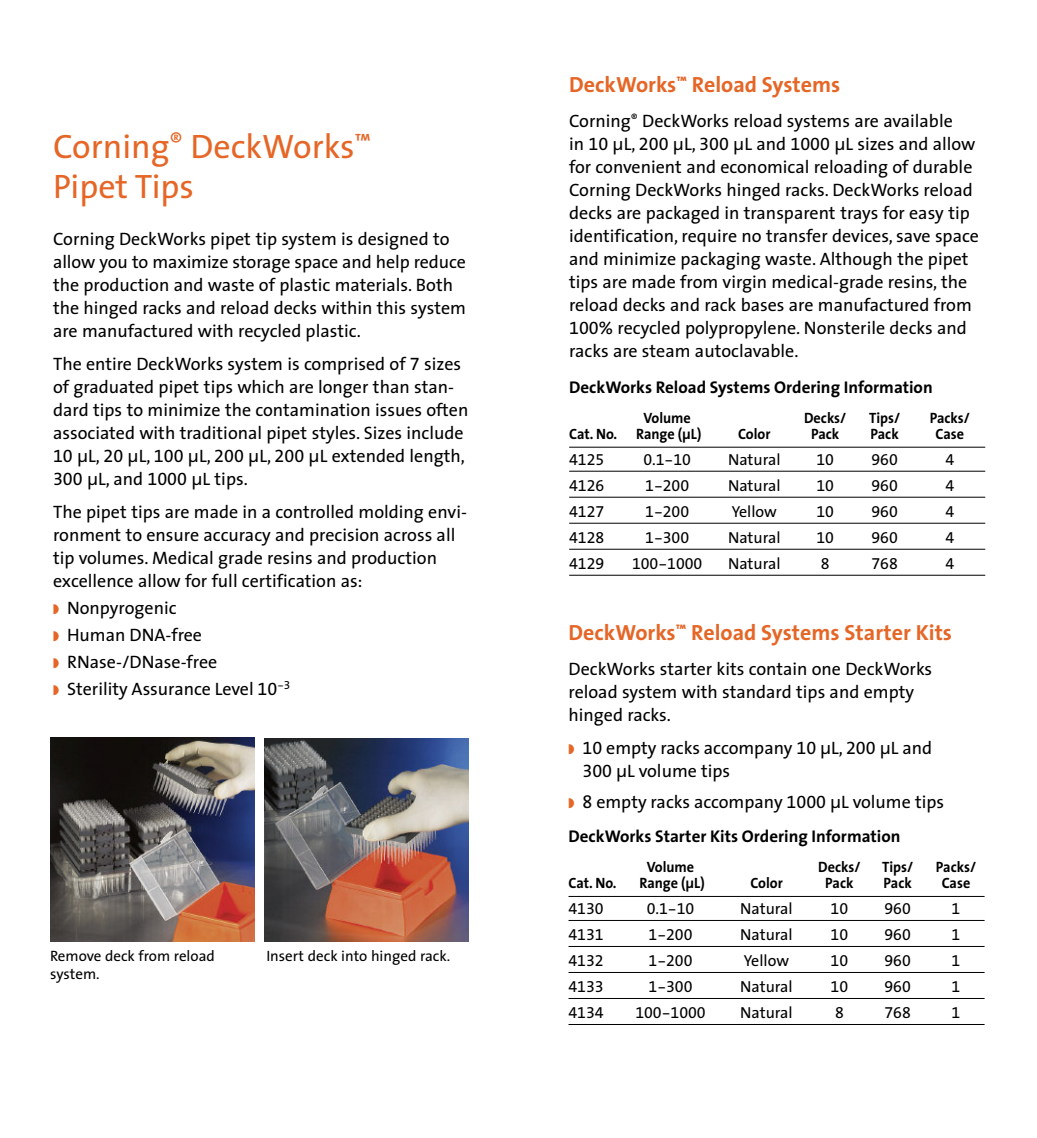
<style>
.page{position:relative;width:1037px;height:1138px;background:#fff}
.page>*{position:absolute;margin:0;border:0;box-sizing:border-box;transform-origin:0 0}
.t1{font:34px/40px "The Sans";color:#e56626}
.t2{font:700 22px "The Sans";color:#e56626}
.t3{font:18px/23px "The Sans";color:#000}
.t4{font:700 17px "The Sans";color:#000}
.t5{font:16px "The Sans Expert";color:#000}
.t6{font:16px "The Sans";color:#000}
.t7{font:700 15px "The Sans";color:#000;scale:.95 1}
.t8{font:15px/18px "The Sans";color:#000}
.s1{font-family:"The Sans Expert"}
.s2{color:#e56626}
</style>
<div class="page">
<hr style="left:569px;top:447px;width:416px;height:1px;background:#000">
<hr style="left:569px;top:471px;width:416px;height:1px;background:#000">
<hr style="left:569px;top:497px;width:416px;height:1px;background:#000">
<hr style="left:569px;top:523px;width:416px;height:1px;background:#000">
<hr style="left:569px;top:549px;width:416px;height:1px;background:#000">
<hr style="left:569px;top:575px;width:416px;height:1px;background:#000">
<hr style="left:568px;top:896px;width:416px;height:1px;background:#000">
<hr style="left:568px;top:920px;width:416px;height:1px;background:#000">
<hr style="left:568px;top:946px;width:416px;height:1px;background:#000">
<hr style="left:568px;top:972px;width:416px;height:1px;background:#000">
<hr style="left:568px;top:998px;width:416px;height:1px;background:#000">
<hr style="left:568px;top:1024px;width:416px;height:1px;background:#000">
<img style="left:50px;top:738px;width:204px;height:203px">
<img style="left:265px;top:738px;width:204px;height:204px">
<h1 class="t1" style="left:53px;top:129px;width:320px">Corning<sup>®</sup> DeckWorks<sup>™<br></sup>Pipet Tips</h1>
<p class="t3" style="left:53px;top:229px;width:414px">Corning DeckWorks pipet tip system is designed to allow you to maximize storage space and help reduce the production and waste of plastic materials. Both the hinged racks and reload decks within this system are manufactured with recycled plastic.</p>
<p class="t3" style="left:53px;top:354px;width:417px">The entire DeckWorks system is comprised of <span class="s1">7</span> sizes of graduated pipet tips which are longer than stan&shy;dard tips to minimize the contamination issues often associated with traditional pipet styles. Sizes include <span class="s1">10</span> µL, <span class="s1">20</span> µL, <span class="s1">100</span> µL, <span class="s1">200</span> µL, <span class="s1">200</span> µL extended length, <span class="s1">300</span> µL, and <span class="s1">1000</span> µL tips.</p>
<p class="t3" style="left:53px;top:502px;width:415px">The pipet tips are made in a controlled molding envi&shy;ronment to ensure accuracy and precision across all tip volumes. Medical grade resins and production excellence allow for full certification as:</p>
<p class="t3" style="left:53px;top:596px;width:239px;line-height:27px"><span class="s2">◗</span> Nonpyrogenic<br><span class="s2">◗</span> Human DNA-free<br><span class="s2">◗</span> RNase-/DNase-free<br><span class="s2">◗</span> Sterility Assurance Level <span class="s1">10</span><sup>-3</sup></p>
<p class="t8" style="left:50px;top:948px;width:166px">Remove deck from reload system.</p>
<p class="t8" style="left:266px;top:948px;width:185px">Insert deck into hinged rack.</p>
<p class="t2" style="left:569px;top:76px;width:273px">DeckWorks<sup>™</sup> Reload Systems</p>
<p class="t3" style="left:569px;top:111px;width:411px">Corning<sup>®</sup> DeckWorks reload systems are available<br>in <span class="s1">10</span> µL, <span class="s1">200</span> µL, <span class="s1">300</span> µL and <span class="s1">1000</span> µL sizes and allow for convenient and economical reloading of durable Corning DeckWorks hinged racks. DeckWorks reload decks are packaged in transparent trays for easy tip identification, require no transfer devices, save space and minimize packaging waste. Although the pipet tips are made from virgin medical-grade resins, the reload decks and rack bases are manufactured from <span class="s1">100</span>% recycled polypropylene. Nonsterile decks and racks are steam autoclavable.</p>
<p class="t4" style="left:569px;top:380px;width:365px">DeckWorks Reload Systems Ordering Information</p>
<p class="t7" style="left:643px;top:412px;width:52px">Volume</p>
<p class="t7" style="left:804px;top:412px;width:46px">Decks/</p>
<p class="t7" style="left:869px;top:412px;width:34px">Tips/</p>
<p class="t7" style="left:930px;top:412px;width:44px">Packs/</p>
<p class="t7" style="left:569px;top:428px;width:141px">Cat. No. Range (µL)</p>
<p class="t7" style="left:738px;top:428px;width:36px">Color</p>
<p class="t7" style="left:811px;top:428px;width:31px">Pack</p>
<p class="t7" style="left:870px;top:428px;width:31px">Pack</p>
<p class="t7" style="left:935px;top:428px;width:32px">Case</p>
<p class="t5" style="left:569px;top:446px;width:37px">4125</p>
<p class="t5" style="left:643px;top:446px;width:49px">0.1-10</p>
<p class="t6" style="left:728px;top:453px;width:54px">Natural</p>
<p class="t5" style="left:816px;top:446px;width:19px">10</p>
<p class="t5" style="left:871px;top:446px;width:28px">960</p>
<p class="t5" style="left:945px;top:446px;width:10px">4</p>
<p class="t5" style="left:569px;top:472px;width:37px">4126</p>
<p class="t5" style="left:645px;top:472px;width:45px">1-200</p>
<p class="t6" style="left:728px;top:479px;width:54px">Natural</p>
<p class="t5" style="left:816px;top:472px;width:19px">10</p>
<p class="t5" style="left:871px;top:472px;width:28px">960</p>
<p class="t5" style="left:945px;top:472px;width:10px">4</p>
<p class="t5" style="left:569px;top:498px;width:37px">4127</p>
<p class="t5" style="left:645px;top:498px;width:45px">1-200</p>
<p class="t6" style="left:732px;top:505px;width:47px">Yellow</p>
<p class="t5" style="left:816px;top:498px;width:19px">10</p>
<p class="t5" style="left:871px;top:498px;width:28px">960</p>
<p class="t5" style="left:945px;top:498px;width:10px">4</p>
<p class="t5" style="left:569px;top:524px;width:37px">4128</p>
<p class="t5" style="left:645px;top:524px;width:45px">1-300</p>
<p class="t6" style="left:728px;top:531px;width:54px">Natural</p>
<p class="t5" style="left:816px;top:524px;width:19px">10</p>
<p class="t5" style="left:871px;top:524px;width:28px">960</p>
<p class="t5" style="left:945px;top:524px;width:10px">4</p>
<p class="t5" style="left:569px;top:550px;width:37px">4129</p>
<p class="t5" style="left:632px;top:550px;width:72px">100-1000</p>
<p class="t6" style="left:728px;top:557px;width:54px">Natural</p>
<p class="t5" style="left:821px;top:550px;width:10px">8</p>
<p class="t5" style="left:871px;top:550px;width:28px">768</p>
<p class="t5" style="left:945px;top:550px;width:10px">4</p>
<p class="t2" style="left:568px;top:624px;width:385px">DeckWorks<sup>™</sup> Reload Systems Starter Kits</p>
<p class="t3" style="left:568px;top:659px;width:365px">DeckWorks starter kits contain one DeckWorks reload system with standard tips and empty hinged racks.</p>
<p class="t3" style="left:582px;top:738px;width:351px;text-indent:-14px"><span class="s2">◗</span> <span class="s1">10</span> empty racks accompany <span class="s1">10</span> µL, <span class="s1">200</span> µL and<br><span class="s1">300</span> µL volume tips</p>
<p class="t3" style="left:568px;top:792px;width:377px"><span class="s2">◗</span> 8 empty racks accompany <span class="s1">1000</span> µL volume tips</p>
<p class="t4" style="left:568px;top:829px;width:333px">DeckWorks Starter Kits Ordering Information</p>
<p class="t7" style="left:647px;top:861px;width:52px">Volume</p>
<p class="t7" style="left:818px;top:861px;width:46px">Decks/</p>
<p class="t7" style="left:882px;top:861px;width:34px">Tips/</p>
<p class="t7" style="left:936px;top:861px;width:44px">Packs/</p>
<p class="t7" style="left:568px;top:877px;width:52px">Cat. No.</p>
<p class="t7" style="left:639px;top:877px;width:70px">Range (µL)</p>
<p class="t7" style="left:750px;top:877px;width:36px">Color</p>
<p class="t7" style="left:825px;top:877px;width:31px">Pack</p>
<p class="t7" style="left:883px;top:877px;width:31px">Pack</p>
<p class="t7" style="left:942px;top:877px;width:32px">Case</p>
<p class="t5" style="left:568px;top:895px;width:37px">4130</p>
<p class="t5" style="left:647px;top:895px;width:49px">0.1-10</p>
<p class="t6" style="left:740px;top:902px;width:54px">Natural</p>
<p class="t5" style="left:830px;top:895px;width:19px">10</p>
<p class="t5" style="left:884px;top:895px;width:28px">960</p>
<p class="t5" style="left:951px;top:895px;width:10px">1</p>
<p class="t5" style="left:568px;top:921px;width:37px">4131</p>
<p class="t5" style="left:648px;top:921px;width:46px">1-200</p>
<p class="t6" style="left:740px;top:928px;width:54px">Natural</p>
<p class="t5" style="left:830px;top:921px;width:19px">10</p>
<p class="t5" style="left:884px;top:921px;width:28px">960</p>
<p class="t5" style="left:951px;top:921px;width:10px">1</p>
<p class="t5" style="left:568px;top:947px;width:37px">4132</p>
<p class="t5" style="left:648px;top:947px;width:46px">1-200</p>
<p class="t6" style="left:744px;top:954px;width:47px">Yellow</p>
<p class="t5" style="left:830px;top:947px;width:19px">10</p>
<p class="t5" style="left:884px;top:947px;width:28px">960</p>
<p class="t5" style="left:951px;top:947px;width:10px">1</p>
<p class="t5" style="left:568px;top:973px;width:37px">4133</p>
<p class="t5" style="left:648px;top:973px;width:46px">1-300</p>
<p class="t6" style="left:740px;top:980px;width:54px">Natural</p>
<p class="t5" style="left:830px;top:973px;width:19px">10</p>
<p class="t5" style="left:884px;top:973px;width:28px">960</p>
<p class="t5" style="left:951px;top:973px;width:10px">1</p>
<p class="t5" style="left:568px;top:999px;width:37px">4134</p>
<p class="t5" style="left:635px;top:999px;width:72px">100-1000</p>
<p class="t6" style="left:740px;top:1006px;width:54px">Natural</p>
<p class="t5" style="left:835px;top:999px;width:10px">8</p>
<p class="t5" style="left:884px;top:999px;width:28px">768</p>
<p class="t5" style="left:951px;top:999px;width:10px">1</p>
</div>
